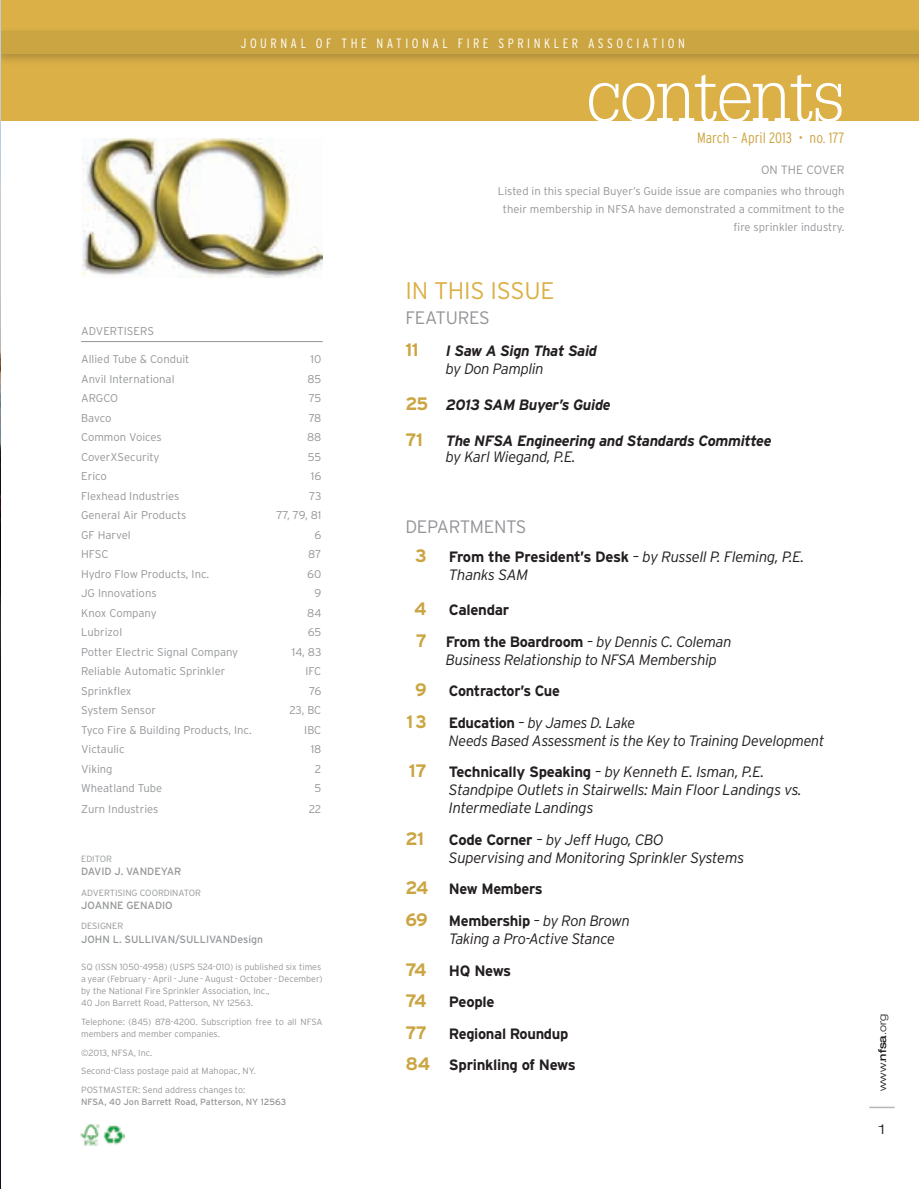
<style>
.page{position:relative;width:919px;height:1189px;background:#fff}
.page>*{position:absolute;margin:0;border:0;box-sizing:border-box;transform-origin:0 0}
.t1{font:300 72px "Glypha";letter-spacing:-.02em;color:#fff}
.t2{font:300 24px "Interstate";color:#dbb046}
.t3{font:300 18px "Interstate";letter-spacing:-.02em;color:#939598}
.t4{font:700 18px "Interstate";color:#cba542}
.t5{font:italic 300 15px/18px "Interstate";letter-spacing:-.02em;color:#231f20}
.t6{font:700 15px/31.5px "Interstate";letter-spacing:-.02em;color:#231f20}
.t7{font:italic 700 15px "Interstate";letter-spacing:-.02em;color:#231f20}
.t8{font:300 condensed 15px "Interstate";color:#cba542}
.t9{font:300 condensed 13.5px "Interstate";letter-spacing:.26em;color:#fff}
.t10{font:300 expanded 13.5px "Helvetica Neue";color:#231f20;scale:1.15 1}
.t11{font:300 12px "Interstate";color:#939598}
.t12{font:300 11.25px/18px "Interstate";color:#939598;text-align:right}
.t13{font:10.5px "Interstate";color:#939598}
.t14{font:300 expanded 10.5px "Helvetica Neue";color:#231f20}
.t15{font:300 9px/12px "Interstate";color:#939598}
.t16{font:9px "Interstate";letter-spacing:-.005em;color:#939598}
.s1{font-style:normal;font-size:18px;color:#cba542}
.s2{font-weight:700;font-style:normal;font-size:18px;color:#cba542}
.s3{font-weight:700;font-style:normal}
.s4{font-style:normal}
.s5{font-size:18px;color:#cba542}
.s6{font-weight:300}
.s7{font-weight:300;font-style:italic}
.s8{font-weight:500}
</style>
<div class="page">
<svg style="left:869px;top:1106px;width:25px;height:1px"></svg>
<div style="left:0;top:0;width:918px;height:120px;background:#dbb046"></div>
<div style="left:0;top:26px;width:918px;height:40px;background:#231f20;opacity:.24"></div>
<div style="left:0;top:31px;width:918px;height:23px;background:#cba542"></div>
<img style="left:82px;top:139px;width:240px;height:138px">
<img style="left:80px;top:1124px;width:44px;height:21px">
<hr style="left:81px;top:341px;width:241px;height:1px;background:#939598">
<img style="left:0;top:1px;width:1px;height:1186px">
<img style="left:0;top:669px;width:1px;height:128px">
<img style="left:0;top:550px;width:1px;height:114px">
<p class="t9" style="left:241px;top:35px;width:445px">JOURNAL OF THE NATIONAL FIRE SPRINKLER ASSOCIATION</p>
<h1 class="t1" style="left:585px;top:55px;width:261px">contents</h1>
<h3 class="t8" style="left:696px;top:129px;width:149px">March – April 2013 • no. 177</h3>
<p class="t12" style="left:81px;top:322px;width:74px">ADVERTISERS</p>
<p class="t12" style="left:81px;top:350px;width:110px">Allied Tube &amp; Conduit</p>
<p class="t12" style="left:310px;top:350px;width:12px">10</p>
<p class="t12" style="left:81px;top:369px;width:95px">Anvil International</p>
<p class="t12" style="left:307px;top:369px;width:15px">85</p>
<p class="t12" style="left:81px;top:389px;width:38px">ARGCO</p>
<p class="t12" style="left:309px;top:389px;width:14px">75</p>
<p class="t12" style="left:81px;top:408px;width:32px">Bavco</p>
<p class="t12" style="left:308px;top:408px;width:14px">78</p>
<p class="t12" style="left:81px;top:428px;width:82px">Common Voices</p>
<p class="t12" style="left:307px;top:428px;width:16px">88</p>
<p class="t12" style="left:81px;top:447px;width:80px">CoverXSecurity</p>
<p class="t12" style="left:308px;top:447px;width:15px">55</p>
<p class="t12" style="left:81px;top:467px;width:27px">Erico</p>
<p class="t12" style="left:311px;top:467px;width:12px">16</p>
<p class="t12" style="left:81px;top:486px;width:100px">Flexhead Industries</p>
<p class="t12" style="left:309px;top:486px;width:14px">73</p>
<p class="t12" style="left:81px;top:506px;width:107px">General Air Products</p>
<p class="t12" style="left:276px;top:506px;width:46px">77, 79, 81</p>
<p class="t12" style="left:81px;top:525px;width:51px">GF Harvel</p>
<p class="t12" style="left:314px;top:525px;width:8px">6</p>
<p class="t12" style="left:81px;top:545px;width:29px">HFSC</p>
<p class="t12" style="left:308px;top:545px;width:15px">87</p>
<p class="t12" style="left:81px;top:564px;width:130px">Hydro Flow Products, Inc.</p>
<p class="t12" style="left:307px;top:564px;width:16px">60</p>
<p class="t12" style="left:81px;top:584px;width:77px">JG Innovations</p>
<p class="t12" style="left:314px;top:584px;width:8px">9</p>
<p class="t12" style="left:81px;top:603px;width:77px">Knox Company</p>
<p class="t12" style="left:307px;top:603px;width:16px">84</p>
<p class="t12" style="left:81px;top:623px;width:42px">Lubrizol</p>
<p class="t12" style="left:307px;top:623px;width:15px">65</p>
<p class="t12" style="left:81px;top:642px;width:158px">Potter Electric Signal Company</p>
<p class="t12" style="left:292px;top:642px;width:31px">14, 83</p>
<p class="t12" style="left:81px;top:662px;width:146px">Reliable Automatic Sprinkler</p>
<p class="t12" style="left:305px;top:662px;width:17px">IFC</p>
<p class="t12" style="left:81px;top:681px;width:52px">Sprinkflex</p>
<p class="t12" style="left:309px;top:681px;width:14px">76</p>
<p class="t12" style="left:81px;top:701px;width:76px">System Sensor</p>
<p class="t12" style="left:289px;top:701px;width:33px">23, BC</p>
<p class="t12" style="left:81px;top:720px;width:172px">Tyco Fire &amp; Building Products, Inc.</p>
<p class="t12" style="left:304px;top:720px;width:19px">IBC</p>
<p class="t12" style="left:81px;top:740px;width:45px">Victaulic</p>
<p class="t12" style="left:310px;top:740px;width:12px">18</p>
<p class="t12" style="left:81px;top:759px;width:33px">Viking</p>
<p class="t12" style="left:315px;top:759px;width:8px">2</p>
<p class="t12" style="left:81px;top:779px;width:83px">Wheatland Tube</p>
<p class="t12" style="left:314px;top:779px;width:8px">5</p>
<p class="t12" style="left:81px;top:800px;width:79px">Zurn Industries</p>
<p class="t12" style="left:308px;top:800px;width:14px">22</p>
<p class="t15" style="left:81px;top:852px;width:32px">EDITOR</p>
<p class="t13" style="left:81px;top:865px;width:102px">DAVID J. VANDEYAR</p>
<p class="t15" style="left:81px;top:886px;width:121px">ADVERTISING COORDINATOR</p>
<p class="t13" style="left:81px;top:898px;width:93px">JOANNE GENADIO</p>
<p class="t15" style="left:81px;top:919px;width:44px">DESIGNER</p>
<p class="t13" style="left:81px;top:932px;width:183px">JOHN L. SULLIVAN/SULLIVANDesign</p>
<p class="t15" style="left:81px;top:960px;width:243px">SQ (ISSN 1050-4958) (USPS 524-010) is published six times a year (February - April - June - August - October - December) by the National Fire Sprinkler Association, Inc.,<br>40 Jon Barrett Road, Patterson, NY 12563.</p>
<p class="t15" style="left:81px;top:1015px;width:243px">Telephone: (845) 878-4200. Subscription free to all NFSA members and member companies.</p>
<p class="t15" style="left:81px;top:1042px;width:176px;line-height:18.8px">©2013, NFSA, Inc.<br>Second-Class postage paid at Mahopac, NY.<br>POSTMASTER: Send address changes to:</p>
<p class="t16" style="left:81px;top:1096px;width:207px">NFSA, 40 Jon Barrett Road, Patterson, NY 12563</p>
<p class="t11" style="left:760px;top:162px;width:85px">ON THE COVER</p>
<p class="t12" style="left:497px;top:182px;width:348px">Listed in this special Buyer’s Guide issue are companies who through their membership in NFSA have demonstrated a commitment to the fire sprinkler industry.</p>
<h2 class="t2" style="left:405px;top:276px;width:55px">In This</h2>
<h2 class="t2" style="left:490px;top:276px;width:22px">Issue</h2>
<h3 class="t3" style="left:405px;top:307px;width:86px">FEATURES</h3>
<h3 class="t4" style="left:405px;top:338px;width:15px">11</h3>
<h3 class="t7" style="left:446px;top:341px;width:153px">I Saw A Sign That Said</h3>
<h3 class="t5" style="left:446px;top:359px;width:99px">by Don Pamplin</h3>
<h3 class="t7" style="left:405px;top:395px;width:207px"><span class="s1">25</span> 2013 SAM Buyer’s Guide</h3>
<h3 class="t4" style="left:405px;top:428px;width:19px">71</h3>
<h3 class="t7" style="left:446px;top:431px;width:327px">The NFSA Engineering and Standards Committee</h3>
<h3 class="t5" style="left:446px;top:447px;width:131px">by Karl Wiegand, P.E.</h3>
<h3 class="t3" style="left:405px;top:516px;width:123px">DEPARTMENTS</h3>
<h3 class="t5" style="left:449px;top:547px;width:357px;text-indent:-34px"><span class="s2">3</span> <span class="s3">From the President’s Desk</span> <span class="s4">–</span> by Russell P. Fleming, P.E.<br>Thanks SAM</h3>
<h3 class="t6" style="left:414px;top:594px;width:319px"><span class="s5">4</span> Calendar<br><span class="s5">7</span> From the Boardroom <span class="s6">–</span> <span class="s7">by Dennis C. Coleman</span></h3>
<h3 class="t5" style="left:446px;top:650px;width:272px">Business Relationship to NFSA Membership</h3>
<h3 class="t6" style="left:415px;top:675px;width:146px"><span class="s5">9</span> Contractor’s Cue</h3>
<h3 class="t5" style="left:406px;top:713px;width:230px"><span class="s2">1 3</span> <span class="s3">Education</span> <span class="s4">–</span> by James D. Lake</h3>
<h3 class="t5" style="left:408px;top:724px;width:417px;line-height:31.5px;text-indent:40px">Needs Based Assessment is the Key to Training Development<br><span class="s2">17</span> <span class="s3">Technically Speaking</span> <span class="s4">–</span> by Kenneth E. Isman, P.E.</h3>
<h3 class="t5" style="left:449px;top:780px;width:354px">Standpipe Outlets in Stairwells: Main Floor Landings vs.<br>Intermediate Landings</h3>
<h3 class="t4" style="left:405px;top:827px;width:20px">21</h3>
<h3 class="t5" style="left:449px;top:830px;width:297px"><span class="s3">Code Corner</span> <span class="s4">–</span> by Jeff Hugo, CBO<br>Supervising and Monitoring Sprinkler Systems</h3>
<h3 class="t6" style="left:405px;top:873px;width:226px"><span class="s5">24</span> New Members<br><span class="s5">69</span> Membership <span class="s6">–</span> <span class="s7">by Ron Brown</span></h3>
<h3 class="t6" style="left:405px;top:922px;width:211px;text-indent:44px"><span class="s7">Taking a Pro-Active Stance<br></span><span class="s5">74</span> HQ News<br><span class="s5">74</span> People<br><span class="s5">77</span> Regional Roundup<br><span class="s5">84</span> Sprinkling of News</h3>
<p class="t14" style="left:875px;top:1090px;width:78px;rotate:-90deg">www.<span class="s8">nfsa</span>.org</p>
<p class="t10" style="left:878px;top:1120px;width:7px">1</p>
</div>
